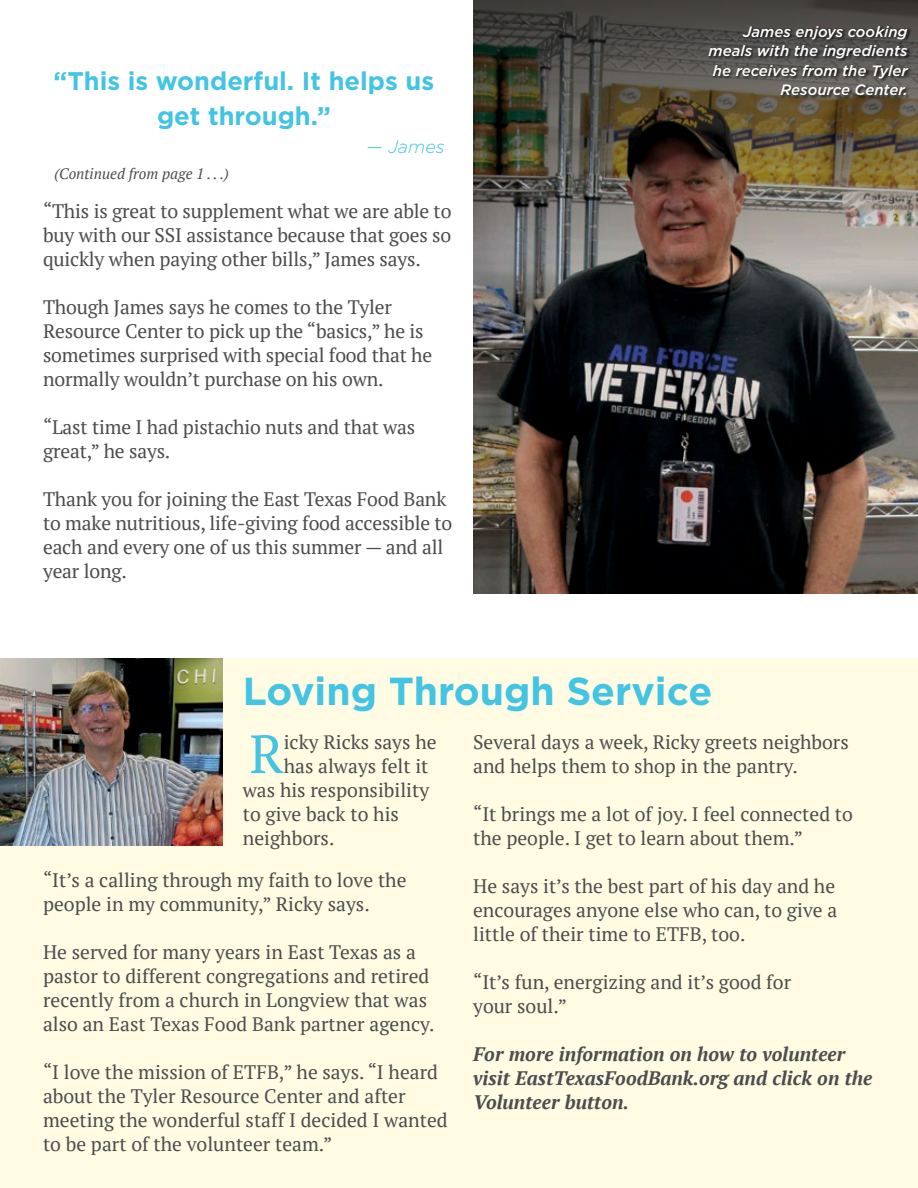
<style>
.page{position:relative;width:918px;height:1188px;background:#fff}
.page>*{position:absolute;margin:0;border:0;box-sizing:border-box;transform-origin:0 0}
.t1{font:53.85px "PT Serif";color:#43c4e3}
.t2{font:700 39px "Gotham";color:#43c4e3}
.t3{font:700 25.5px/34.5px "Gotham";color:#43c4e3;text-align:center}
.t4{font:19.5px/24px "PT Serif";color:#4d4d4e}
.t5{font:italic 700 19.5px/24px "PT Serif";color:#4d4d4e}
.t6{font:italic 300 18px "Gotham";color:#43c4e3}
.t7{font:italic 500 15px/19.5px "Gotham";color:#fff;text-align:right}
.t8{font:italic 15px "PT Serif";color:#4d4d4e}
</style>
<div class="page">
<div style="left:0;top:659px;width:918px;height:529px;background:#fffce3"></div>
<img style="left:473px;top:284px;width:445px;height:310px">
<img style="left:473px;top:0;width:445px;height:284px">
<div style="left:708px;top:25px;width:204px;height:75px;background:#000;opacity:.75"></div>
<img style="left:0;top:659px;width:223px;height:187px">
<h3 class="t3" style="left:54px;top:64px;width:382px">“This is wonderful. It helps us get through.”</h3>
<p class="t6" style="left:367px;top:136px;width:80px">— James</p>
<p class="t8" style="left:54px;top:164px;width:176px">(Continued from page 1 . . .)</p>
<p class="t4" style="left:43px;top:199px;width:410px;text-align:justify">“This is great to supplement what we are able to buy with our SSI assistance because that goes so quickly when paying other bills,” James says.</p>
<p class="t4" style="left:43px;top:295px;width:391px">Though James says he comes to the Tyler Resource Center to pick up the “basics,” he is sometimes surprised with special food that he normally wouldn’t purchase on his own.</p>
<p class="t4" style="left:43px;top:415px;width:374px">“Last time I had pistachio nuts and that was great,” he says.</p>
<p class="t4" style="left:43px;top:487px;width:411px">Thank you for joining the East Texas Food Bank to make nutritious, life-giving food accessible to each and every one of us this summer — and all year long.</p>
<p class="t7" style="left:709px;top:22px;width:201px">James enjoys cooking meals with the ingredients he receives from the Tyler<br>Resource Center.</p>
<h2 class="t2" style="left:243px;top:665px;width:471px">Loving Through Service</h2>
<h1 class="t1" style="left:250px;top:719px;width:36px">R</h1>
<p class="t4" style="left:284px;top:730px;width:154px">icky Ricks says he</p>
<p class="t4" style="left:284px;top:754px;width:146px">has always felt it</p>
<p class="t4" style="left:243px;top:778px;width:188px">was his responsibility</p>
<p class="t4" style="left:243px;top:802px;width:158px">to give back to his</p>
<p class="t4" style="left:243px;top:826px;width:93px">neighbors.</p>
<p class="t4" style="left:43px;top:868px;width:365px">“It’s a calling through my faith to love the people in my community,” Ricky says.</p>
<p class="t4" style="left:43px;top:940px;width:393px">He served for many years in East Texas as a pastor to different congregations and retired recently from a church in Longview that was also an East Texas Food Bank partner agency.</p>
<p class="t4" style="left:43px;top:1060px;width:406px">“I love the mission of ETFB,” he says. “I heard about the Tyler Resource Center and after meeting the wonderful staff I decided I wanted to be part of the volunteer team.”</p>
<p class="t4" style="left:473px;top:730px;width:377px">Several days a week, Ricky greets neighbors and helps them to shop in the pantry.</p>
<p class="t4" style="left:473px;top:802px;width:381px">“It brings me a lot of joy. I feel connected to the people. I get to learn about them.”</p>
<p class="t4" style="left:473px;top:874px;width:366px;text-align:justify">He says it’s the best part of his day and he encourages anyone else who can, to give a little of their time to ETFB, too.</p>
<p class="t4" style="left:473px;top:970px;width:320px">“It’s fun, energizing and it’s good for your soul.”</p>
<p class="t5" style="left:473px;top:1042px;width:401px">For more information on how to volunteer visit EastTexasFoodBank.org and click on the<br>Volunteer button.</p>
</div>
